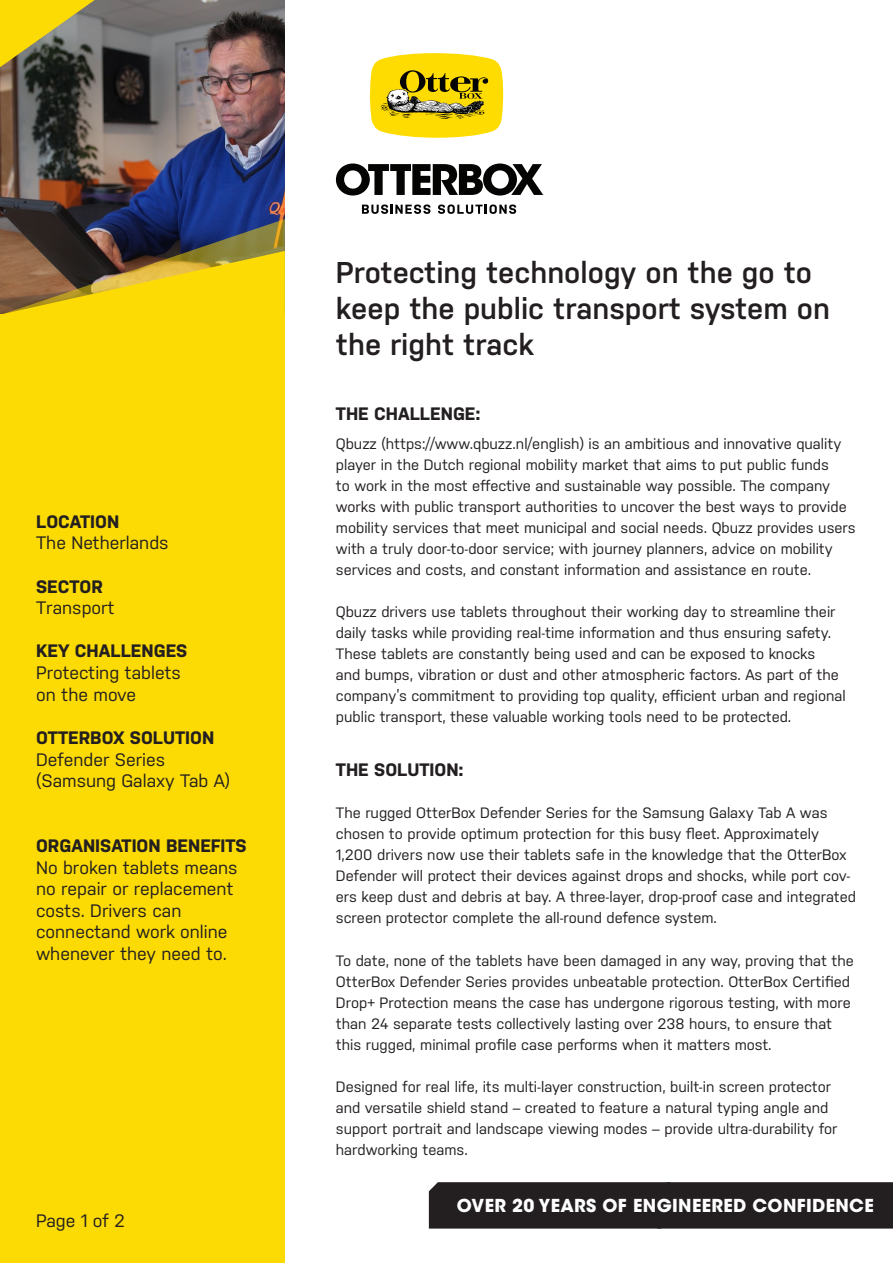
<style>
.page{position:relative;width:893px;height:1263px;background:#fff}
.page>*{position:absolute;margin:0;border:0;box-sizing:border-box;transform-origin:0 0}
.t1{font:600 30px "Nudista";color:#231f20}
.t2{font:18px/21.6px "Nudista";color:#231f20}
.t3{font:700 18px "Nudista";color:#231f20}
.t4{font:700 17.7px "ITC Avant Garde Std";letter-spacing:.02em;color:#fff}
.t5{font:15px/21px "Nudista";color:#231f20}
</style>
<div class="page">
<img style="left:0;top:0;width:285px;height:219px">
<svg style="left:0;top:219px;width:285px;height:32px;background:#3d3c45"></svg>
<div style="left:0;top:315px;width:285px;height:948px;background:#fcdb04"></div>
<svg style="left:0;top:251px;width:285px;height:64px;background:#bfa11e"></svg>
<svg style="left:0;top:0;width:95px;height:67px;background:#afa033"></svg>
<svg style="left:370px;top:53px;width:133px;height:85px;background:#ddc324"></svg>
<svg style="left:336px;top:163px;width:207px;height:33px"></svg>
<svg style="left:362px;top:204px;width:68px;height:10px"></svg>
<svg style="left:438px;top:204px;width:78px;height:10px"></svg>
<div style="left:429px;top:1182px;width:464px;height:46px;background:#231f20"></div>
<p class="t3" style="left:36px;top:511px;width:85px">LOCATION</p>
<p class="t2" style="left:36px;top:531px;width:134px">The Netherlands</p>
<p class="t3" style="left:36px;top:576px;width:68px">SECTOR</p>
<p class="t2" style="left:36px;top:596px;width:80px">Transport</p>
<p class="t3" style="left:36px;top:641px;width:153px">KEY CHALLENGES</p>
<p class="t2" style="left:36px;top:660px;width:146px">Protecting tablets</p>
<p class="t2" style="left:36px;top:682px;width:102px">on the move</p>
<p class="t3" style="left:36px;top:727px;width:180px">OTTERBOX SOLUTION</p>
<p class="t2" style="left:36px;top:747px;width:130px">Defender Series</p>
<p class="t2" style="left:36px;top:768px;width:196px">(Samsung Galaxy Tab A)</p>
<p class="t3" style="left:36px;top:835px;width:212px">ORGANISATION BENEFITS</p>
<p class="t2" style="left:36px;top:855px;width:203px">No broken tablets means</p>
<p class="t2" style="left:36px;top:876px;width:199px">no repair or replacement</p>
<p class="t2" style="left:36px;top:898px;width:193px">costs. Drivers can connectand work online whenever they need to.</p>
<p class="t2" style="left:36px;top:1208px;width:90px">Page 1 of 2</p>
<p class="t1" style="left:336px;top:251px;width:478px">Protecting technology on the go to</p>
<p class="t1" style="left:336px;top:287px;width:496px">keep the public transport system on</p>
<p class="t1" style="left:336px;top:323px;width:199px">the right track</p>
<p class="t3" style="left:336px;top:403px;width:146px">THE CHALLENGE:</p>
<p class="t5" style="left:336px;top:431px;width:521px">Qbuzz (https://www.qbuzz.nl/english) is an ambitious and innovative quality player in the Dutch regional mobility market that aims to put public funds<br>to work in the most effective and sustainable way possible. The company works with public transport authorities to uncover the best ways to provide mobility services that meet municipal and social needs. Qbuzz provides users with a truly door-to-door service; with journey planners, advice on mobility services and costs, and constant information and assistance en route.</p>
<p class="t5" style="left:336px;top:599px;width:511px">Qbuzz drivers use tablets throughout their working day to streamline their daily tasks while providing real-time information and thus ensuring safety.<br>These tablets are constantly being used and can be exposed to knocks<br>and bumps, vibration or dust and other atmospheric factors. As part of the company’s commitment to providing top quality, efficient urban and regional public transport, these valuable working tools need to be protected.</p>
<p class="t3" style="left:336px;top:760px;width:129px">THE SOLUTION:</p>
<p class="t5" style="left:336px;top:801px;width:522px">The rugged OtterBox Defender Series for the Samsung Galaxy Tab A was chosen to provide optimum protection for this busy fleet. Approximately 1,200 drivers now use their tablets safe in the knowledge that the OtterBox Defender will protect their devices against drops and shocks, while port cov&shy;ers keep dust and debris at bay. A three-layer, drop-proof case and integrated screen protector complete the all-round defence system.</p>
<p class="t5" style="left:336px;top:948px;width:519px">To date, none of the tablets have been damaged in any way, proving that the OtterBox Defender Series provides unbeatable protection. OtterBox Certified Drop+ Protection means the case has undergone rigorous testing, with more than 24 separate tests collectively lasting over 238 hours, to ensure that this rugged, minimal profile case performs when it matters most.</p>
<p class="t5" style="left:336px;top:1074px;width:503px">Designed for real life, its multi-layer construction, built-in screen protector and versatile shield stand – created to feature a natural typing angle and support portrait and landscape viewing modes – provide ultra-durability for hardworking teams.</p>
<p class="t4" style="left:457px;top:1193px;width:418px">OVER 20 YEARS OF ENGINEERED CONFIDENCE</p>
</div>
